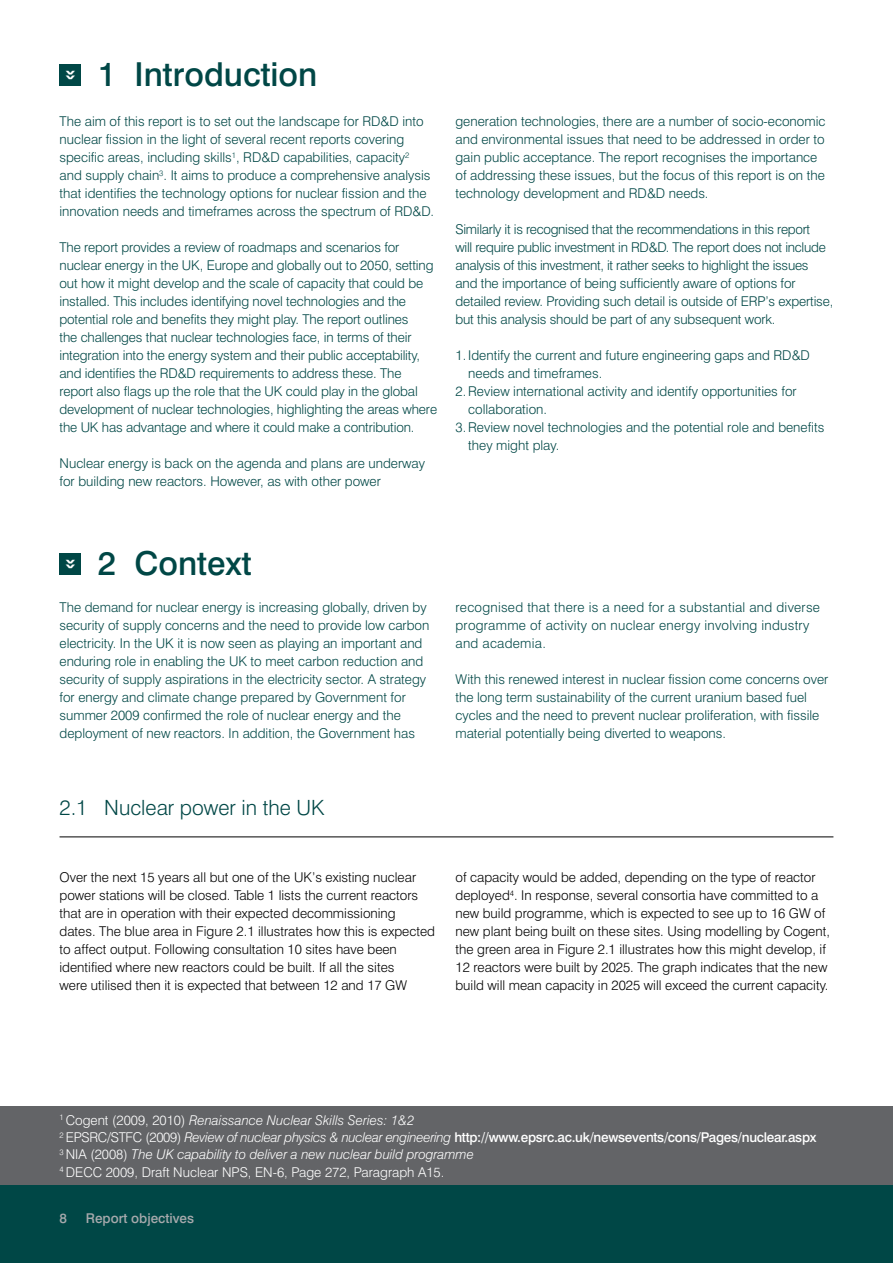
<style>
.page{position:relative;width:893px;height:1263px;background:#fff}
.page>*{position:absolute;margin:0;border:0;box-sizing:border-box;transform-origin:0 0}
.t1{font:500 33px "Swiss 721 BT";color:#004746}
.t2{font:700 22.5px "Swiss 721 BT";color:#fff}
.t3{font:300 21px "Swiss 721 BT";color:#004746}
.t4{font:300 13.5px/18px "Swiss 721 BT";color:#004746}
.t5{font:300 13.5px/18px "Swiss 721 BT";color:#000}
.t6{font:300 13.5px/18px "Swiss 721 BT";letter-spacing:-.02em;color:#004746}
.t7{font:italic 300 13.5px/17.2px "Swiss 721 BT";color:#fff}
.t8{font:300 13.5px/18px "Swiss 721 BT";letter-spacing:.02em;color:#004746}
.t9{font:500 13.5px "Swiss 721 BT";color:#a7a9ac}
.s1{font-style:normal}
.s2{font-weight:500;font-style:normal}
</style>
<div class="page">
<div style="left:0;top:1185px;width:892px;height:78px;background:#004746"></div>
<div style="left:0;top:1106px;width:892px;height:79px;background:#636467"></div>
<div style="left:60px;top:65px;width:21px;height:21px;background:#004746"></div>
<div style="left:60px;top:554px;width:21px;height:21px;background:#004746"></div>
<hr style="left:60px;top:836px;width:773px;height:1px;background:#000">
<h2 class="t2" style="left:86px;top:70px;width:12px;rotate:90deg">»</h2>
<h1 class="t1" style="left:98px;top:54px;width:221px">1 Introduction</h1>
<p class="t4" style="left:60px;top:112px;width:376px">The aim of this report is to set out the landscape for RD&amp;D into nuclear fission in the light of several recent reports covering specific areas, including skills<sup>1</sup>, RD&amp;D capabilities, capacity<sup>2 </sup>and supply chain<sup>3</sup>. It aims to produce a comprehensive analysis that identifies the technology options for nuclear fission and the innovation needs and timeframes across the spectrum of RD&amp;D.</p>
<p class="t4" style="left:60px;top:238px;width:379px">The report provides a review of roadmaps and scenarios for nuclear energy in the UK, Europe and globally out to 2050, setting out how it might develop and the scale of capacity that could be installed. This includes identifying novel technologies and the potential role and benefits they might play. The report outlines<br>the challenges that nuclear technologies face, in terms of their integration into the energy system and their public acceptability, and identifies the RD&amp;D requirements to address these. The report also flags up the role that the UK could play in the global development of nuclear technologies, highlighting the areas where the UK has advantage and where it could make a contribution.</p>
<p class="t4" style="left:60px;top:454px;width:367px">Nuclear energy is back on the agenda and plans are underway for building new reactors. However, as with other power</p>
<p class="t4" style="left:455px;top:112px;width:371px">generation technologies, there are a number of socio-economic and environmental issues that need to be addressed in order to gain public acceptance. The report recognises the importance of addressing these issues, but the focus of this report is on the technology development and RD&amp;D needs.</p>
<p class="t6" style="left:455px;top:220px;width:379px">Similarly it is recognised that the recommendations in this report<br>will require public investment in RD&amp;D. The report does not include analysis of this investment, it rather seeks to highlight the issues and the importance of being sufficiently aware of options for detailed review. Providing such detail is outside of ERP’s expertise, but this analysis should be part of any subsequent work.</p>
<p class="t4" style="left:455px;top:346px;width:356px">1. Identify the current and future engineering gaps and RD&amp;D</p>
<p class="t4" style="left:468px;top:364px;width:136px">needs and timeframes.</p>
<p class="t4" style="left:455px;top:382px;width:343px">2.Review international activity and identify opportunities for</p>
<p class="t4" style="left:468px;top:400px;width:80px">collaboration.</p>
<p class="t4" style="left:455px;top:418px;width:370px">3.Review novel technologies and the potential role and benefits</p>
<p class="t4" style="left:468px;top:436px;width:93px">they might play.</p>
<h2 class="t2" style="left:86px;top:559px;width:12px;rotate:90deg">»</h2>
<h1 class="t1" style="left:98px;top:543px;width:155px">2 Context</h1>
<p class="t4" style="left:60px;top:598px;width:371px">The demand for nuclear energy is increasing globally, driven by security of supply concerns and the need to provide low carbon electricity. In the UK it is now seen as playing an important and enduring role in enabling the UK to meet carbon reduction and security of supply aspirations in the electricity sector. A strategy for energy and climate change prepared by Government for summer 2009 confirmed the role of nuclear energy and the deployment of new reactors. In addition, the Government has</p>
<p class="t8" style="left:455px;top:598px;width:366px">recognised that there is a need for a substantial and diverse programme of activity on nuclear energy involving industry and academia.</p>
<p class="t4" style="left:455px;top:670px;width:374px">With this renewed interest in nuclear fission come concerns over the long term sustainability of the current uranium based fuel cycles and the need to prevent nuclear proliferation, with fissile material potentially being diverted to weapons.</p>
<h3 class="t3" style="left:60px;top:795px;width:267px">2.1 Nuclear power in the UK</h3>
<p class="t5" style="left:60px;top:868px;width:377px">Over the next 15 years all but one of the UK’s existing nuclear power stations will be closed. Table 1 lists the current reactors that are in operation with their expected decommissioning dates. The blue area in Figure 2.1 illustrates how this is expected to affect output. Following consultation 10 sites have been identified where new reactors could be built. If all the sites<br>were utilised then it is expected that between 12 and 17 GW</p>
<p class="t5" style="left:455px;top:868px;width:376px">of capacity would be added, depending on the type of reactor deployed<sup>4</sup>. In response, several consortia have committed to a new build programme, which is expected to see up to 16 GW of new plant being built on these sites. Using modelling by Cogent, the green area in Figure 2.1 illustrates how this might develop, if 12 reactors were built by 2025. The graph indicates that the new build will mean capacity in 2025 will exceed the current capacity.</p>
<p class="t7" style="left:60px;top:1111px;width:758px"><sup>1</sup> <span class="s1">Cogent (2009, 2010)</span> Renaissance Nuclear Skills Series: 1&amp;2<br><sup>2</sup> <span class="s1">EPSRC/STFC (2009)</span> Review of nuclear physics &amp; nuclear engineering <span class="s2">http://www.epsrc.ac.uk/newsevents/cons/Pages/nuclear.aspx </span><sup>3</sup> <span class="s1">NIA (2008)</span> The UK capability to deliver a new nuclear build programme<br><sup>4</sup> <span class="s1">DECC 2009, Draft Nuclear NPS, EN-6, Page 272, Paragraph A15.</span></p>
<p class="t9" style="left:60px;top:1210px;width:9px">8</p>
<p class="t9" style="left:86px;top:1210px;width:110px">Report objectives</p>
</div>
